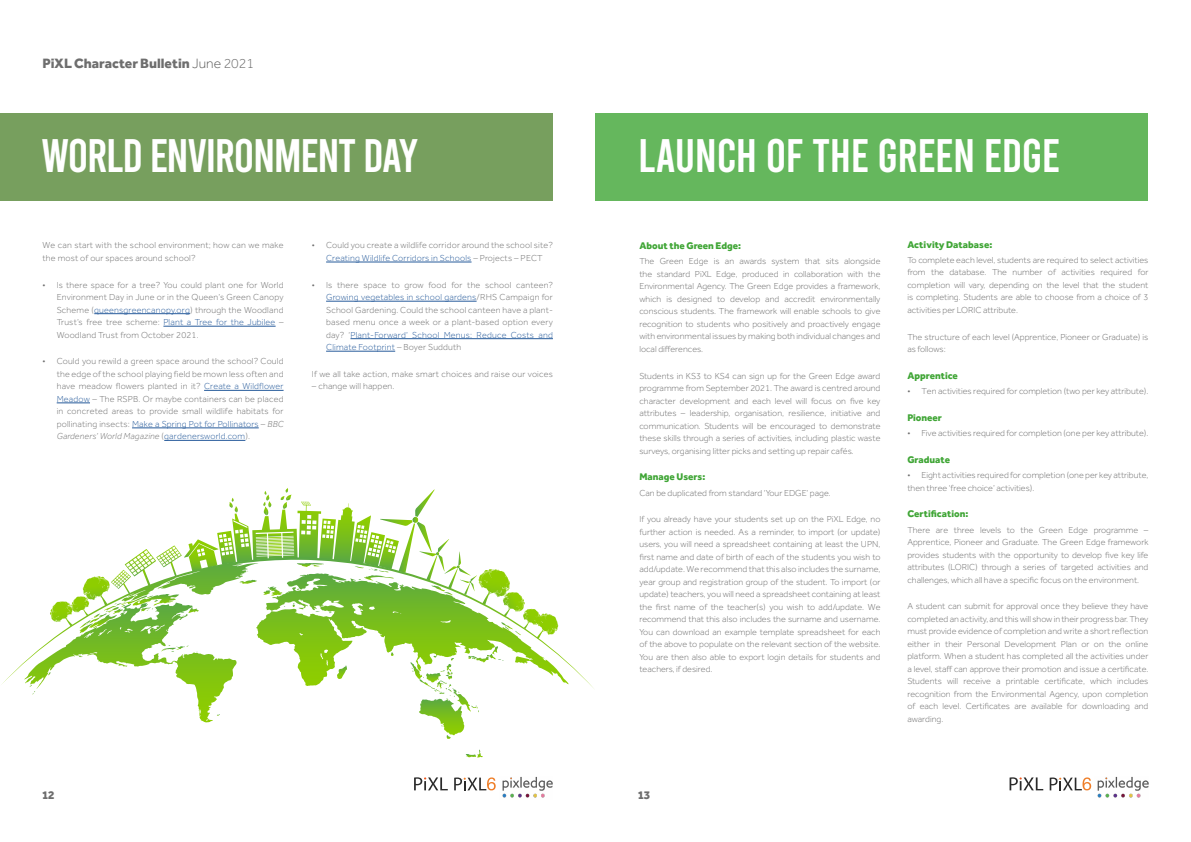
<style>
.page{position:relative;width:1191px;height:842px;background:#fff}
.page>*{position:absolute;margin:0;border:0;box-sizing:border-box;transform-origin:0 0}
.t1{font:47px "Bebas";letter-spacing:-.01em;color:#fff}
.t2{font:47px "Bebas";letter-spacing:-.03em;color:#fff}
.t3{font:24px "Abril Fatface";letter-spacing:.02em;color:#fff}
.t4{font:800 14px "Effra";color:#6e6e6e}
.t5{font:800 12px "Effra";color:#6e6e6e}
.t6{font:800 10px "Effra";color:#3fa535}
.t7{font:300 9px/12.5px "Effra";color:#6e6e6e;text-align:justify}
.t8{font:300 9px/12.5px "Effra";letter-spacing:.02em;color:#6e6e6e}
.s1{font-weight:300;color:#5a5a59}
.s2{font-weight:300}
.s3{color:#275b9b}
.s4{font-style:italic}
</style>
<div class="page">
<svg style="left:539px;top:613px;width:6px;height:4px"></svg>
<svg style="left:466px;top:749px;width:17px;height:9px"></svg>
<svg style="left:1px;top:488px;width:530px;height:251px"></svg>
<div style="left:0;top:113px;width:553px;height:88px;background:#779f5e"></div>
<img style="left:502px;top:777px;width:51px;height:21px">
<img style="left:1097px;top:777px;width:51px;height:21px">
<svg style="left:414px;top:777px;width:34px;height:13px"></svg>
<svg style="left:1009px;top:777px;width:34px;height:13px"></svg>
<svg style="left:454px;top:777px;width:42px;height:13px"></svg>
<svg style="left:1049px;top:777px;width:42px;height:13px"></svg>
<div style="left:595px;top:113px;width:553px;height:88px;background:#65b75d"></div>
<hr style="left:94px;top:313px;width:96px;height:1px;background:#275b9b">
<hr style="left:163px;top:326px;width:113px;height:1px;background:#275b9b">
<hr style="left:204px;top:390px;width:79px;height:1px;background:#275b9b">
<hr style="left:57px;top:403px;width:33px;height:1px;background:#275b9b">
<hr style="left:132px;top:428px;width:127px;height:1px;background:#275b9b">
<hr style="left:164px;top:440px;width:81px;height:1px;background:#275b9b">
<hr style="left:326px;top:262px;width:145px;height:1px;background:#275b9b">
<hr style="left:326px;top:301px;width:150px;height:1px;background:#275b9b">
<hr style="left:350px;top:338px;width:203px;height:1px;background:#275b9b">
<hr style="left:326px;top:351px;width:69px;height:1px;background:#275b9b">
<h3 class="t4" style="left:43px;top:55px;width:213px">PiXL Character Bulletin <span class="s1">June</span> <span class="s2">2021</span></h3>
<h2 class="t3" style="left:52px;top:120px;width:210px">Further resources</h2>
<h1 class="t2" style="left:41px;top:132px;width:379px">WORLD ENVIRONMENT DAY</h1>
<p class="t8" style="left:43px;top:239px;width:242px">We can start with the school environment; how can we make the most of our spaces around school?</p>
<p class="t7" style="left:57px;top:278px;width:228px;text-indent:-14px">• Is there space for a tree? You could plant one for World Environment Day in June or in the Queen’s Green Canopy Scheme (<span class="s3">queensgreencanopy.org</span>) through the Woodland Trust’s free tree scheme: <span class="s3">Plant a Tree for the Jubilee</span> – Woodland Trust from October 2021.</p>
<p class="t7" style="left:57px;top:355px;width:228px;text-indent:-14px">• Could you rewild a green space around the school? Could the edge of the school playing field be mown less often and have meadow flowers planted in it? <span class="s3">Create a Wildflower Meadow</span> – The RSPB. Or maybe containers can be placed in concreted areas to provide small wildlife habitats for pollinating insects: <span class="s3">Make a Spring Pot for Pollinators</span> – <span class="s4">BBC Gardeners’ World Magazine</span> (<span class="s3">gardenersworld.com</span>).</p>
<p class="t8" style="left:312px;top:239px;width:242px;text-align:center">• Could you create a wildlife corridor around the school site?<br><span class="s3">Creating Wildlife Corridors in Schools</span> – Projects – PECT</p>
<p class="t7" style="left:326px;top:278px;width:228px;text-indent:-14px">• Is there space to grow food for the school canteen?<br><span class="s3">Growing vegetables in school gardens</span>/RHS Campaign for School Gardening. Could the school canteen have a plant&shy;based menu once a week or a plant-based option every day? ‘<span class="s3">Plant-Forward’ School Menus: Reduce Costs and Climate Footprint</span> – Boyer Sudduth</p>
<p class="t8" style="left:312px;top:367px;width:242px">If we all take action, make smart choices and raise our voices</p>
<p class="t8" style="left:312px;top:380px;width:84px">– change will happen.</p>
<h1 class="t1" style="left:638px;top:132px;width:423px">LAUNCH OF THE GREEN EDGE</h1>
<p class="t6" style="left:639px;top:239px;width:103px">About the Green Edge:</p>
<p class="t7" style="left:639px;top:255px;width:242px">The Green Edge is an awards system that sits alongside the standard PiXL Edge, produced in collaboration with the Environmental Agency. The Green Edge provides a framework, which is designed to develop and accredit environmentally conscious students. The framework will enable schools to give recognition to students who positively and proactively engage with environmental issues by making both individual changes and local differences.</p>
<p class="t7" style="left:639px;top:369px;width:242px">Students in KS3 to KS4 can sign up for the Green Edge award programme from September 2021. The award is centred around character development and each level will focus on five key attributes – leadership, organisation, resilience, initiative and communication. Students will be encouraged to demonstrate these skills through a series of activities, including plastic waste surveys, organising litter picks and setting up repair cafés.</p>
<p class="t6" style="left:639px;top:471px;width:67px">Manage Users:</p>
<p class="t7" style="left:639px;top:486px;width:193px">Can be duplicated from standard ‘Your EDGE’ page.</p>
<p class="t7" style="left:639px;top:513px;width:242px">If you already have your students set up on the PiXL Edge, no further action is needed. As a reminder, to import (or update) users, you will need a spreadsheet containing at least the UPN, first name and date of birth of each of the students you wish to add/update. We recommend that this also includes the surname, year group and registration group of the student. To import (or update) teachers, you will need a spreadsheet containing at least the first name of the teacher(s) you wish to add/update. We recommend that this also includes the surname and username.<br>You can download an example template spreadsheet for each of the above to populate on the relevant section of the website.<br>You are then also able to export login details for students and teachers, if desired.</p>
<p class="t6" style="left:907px;top:238px;width:86px">Activity Database:</p>
<p class="t7" style="left:907px;top:254px;width:242px">To complete each level, students are required to select activities from the database. The number of activities required for completion will vary, depending on the level that the student is completing. Students are able to choose from a choice of 3 activities per LORIC attribute.</p>
<p class="t7" style="left:907px;top:330px;width:242px">The structure of each level (Apprentice, Pioneer or Graduate) is as follows:</p>
<p class="t6" style="left:907px;top:369px;width:52px">Apprentice</p>
<p class="t7" style="left:907px;top:385px;width:242px">• Ten activities required for completion (two per key attribute).</p>
<p class="t6" style="left:907px;top:411px;width:36px">Pioneer</p>
<p class="t7" style="left:907px;top:427px;width:242px">• Five activities required for completion (one per key attribute).</p>
<p class="t6" style="left:907px;top:453px;width:44px">Graduate</p>
<p class="t7" style="left:907px;top:469px;width:242px">• Eight activities required for completion (one per key attribute, then three ‘free choice’ activities).</p>
<p class="t6" style="left:907px;top:508px;width:62px">Certification:</p>
<p class="t7" style="left:907px;top:523px;width:242px">There are three levels to the Green Edge programme – Apprentice, Pioneer and Graduate. The Green Edge framework provides students with the opportunity to develop five key life attributes (LORIC) through a series of targeted activities and challenges, which all have a specific focus on the environment.</p>
<p class="t7" style="left:907px;top:600px;width:242px">A student can submit for approval once they believe they have completed an activity, and this will show in their progress bar. They must provide evidence of completion and write a short reflection either in their Personal Development Plan or on the online platform. When a student has completed all the activities under a level, staff can approve their promotion and issue a certificate.<br>Students will receive a printable certificate, which includes recognition from the Environmental Agency, upon completion of each level. Certificates are available for downloading and awarding.</p>
<h3 class="t5" style="left:43px;top:788px;width:13px">12</h3>
<h3 class="t5" style="left:638px;top:788px;width:14px">13</h3>
</div>
